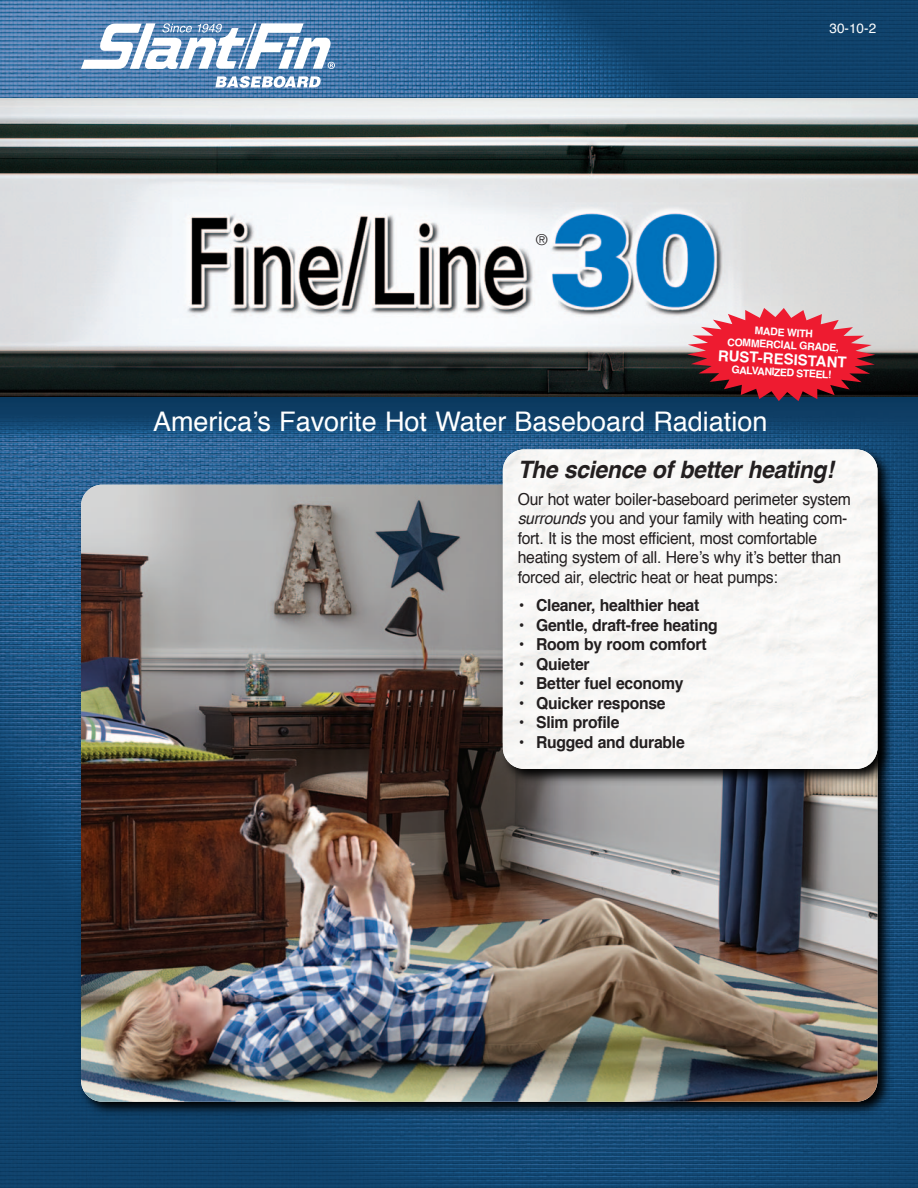
<style>
.page{position:relative;width:918px;height:1188px;background:#fff}
.page>*{position:absolute;margin:0;border:0;box-sizing:border-box;transform-origin:0 0}
.t1{font:27px "Helvetica";color:#fff}
.t2{font:italic 700 24px "Helvetica";letter-spacing:-.015em;color:#231f20;scale:.95 1}
.t3{font:16.5px/19.5px "Helvetica";letter-spacing:-.015em;color:#231f20;scale:.95 1}
.t4{font:700 16.5px "Helvetica";letter-spacing:-.015em;color:#231f20;scale:.95 1}
.t5{font:700 15px "Helvetica";color:#fff}
.t6{font:300 15px "Helvetica";color:#231f20}
.t7{font:13.5px "Helvetica";color:#fff}
.t8{font:700 10.5px "Helvetica";color:#fff}
.s1{font-style:italic}
.s2{font-weight:400}
</style>
<div class="page">
<img style="left:0;top:0;width:918px;height:1188px">
<img style="left:75px;top:478px;width:822px;height:643px">
<img style="left:81px;top:485px;width:796px;height:617px;border-radius:21px">
<img style="left:0;top:98px;width:918px;height:298px">
<img style="left:496px;top:443px;width:401px;height:345px">
<div style="left:503px;top:449px;width:375px;height:320px;background:#f8f7f6;border-radius:21px"></div>
<svg style="left:215px;top:76px;width:106px;height:12px"></svg>
<svg style="left:81px;top:23px;width:254px;height:47px"></svg>
<svg style="left:687px;top:308px;width:188px;height:93px;background:#c13e4d"></svg>
<p class="t6" style="left:536px;top:233px;width:13px">®</p>
<p class="t7" style="left:830px;top:23px;width:48px">30-10-2</p>
<p class="t8" style="left:755px;top:326px;width:60px;rotate:3deg">MADE WITH</p>
<p class="t8" style="left:727px;top:338px;width:113px;rotate:3deg">COMMERCIAL GRADE,</p>
<p class="t5" style="left:718px;top:349px;width:130px;rotate:3deg">RUST-RESISTANT</p>
<p class="t8" style="left:732px;top:365px;width:102px;rotate:3deg">GALVANIZED STEEL!</p>
<p class="t1" style="left:153px;top:411px;width:616px">America’s Favorite Hot Water Baseboard Radiation</p>
<p class="t2" style="left:518px;top:459px;width:334px">The science of better heating!</p>
<p class="t3" style="left:518px;top:491px;width:352px">Our hot water boiler-baseboard perimeter system <span class="s1">surrounds</span> you and your family with heating com&shy;fort. It is the most efficient, most comfortable heating system of all. Here’s why it’s better than forced air, electric heat or heat pumps:</p>
<p class="t4" style="left:518px;top:599px;width:193px">• Cleaner, healthier heat</p>
<p class="t4" style="left:518px;top:618px;width:212px"><span class="s2">•</span> Gentle, draft-free heating</p>
<p class="t4" style="left:518px;top:638px;width:200px"><span class="s2">•</span> Room by room comfort</p>
<p class="t4" style="left:518px;top:657px;width:77px">• Quieter</p>
<p class="t4" style="left:518px;top:677px;width:176px"><span class="s2">•</span> Better fuel economy</p>
<p class="t4" style="left:518px;top:696px;width:157px"><span class="s2">•</span> Quicker response</p>
<p class="t4" style="left:518px;top:716px;width:109px">• Slim profile</p>
<p class="t4" style="left:518px;top:735px;width:177px">• Rugged and durable</p>
</div>
